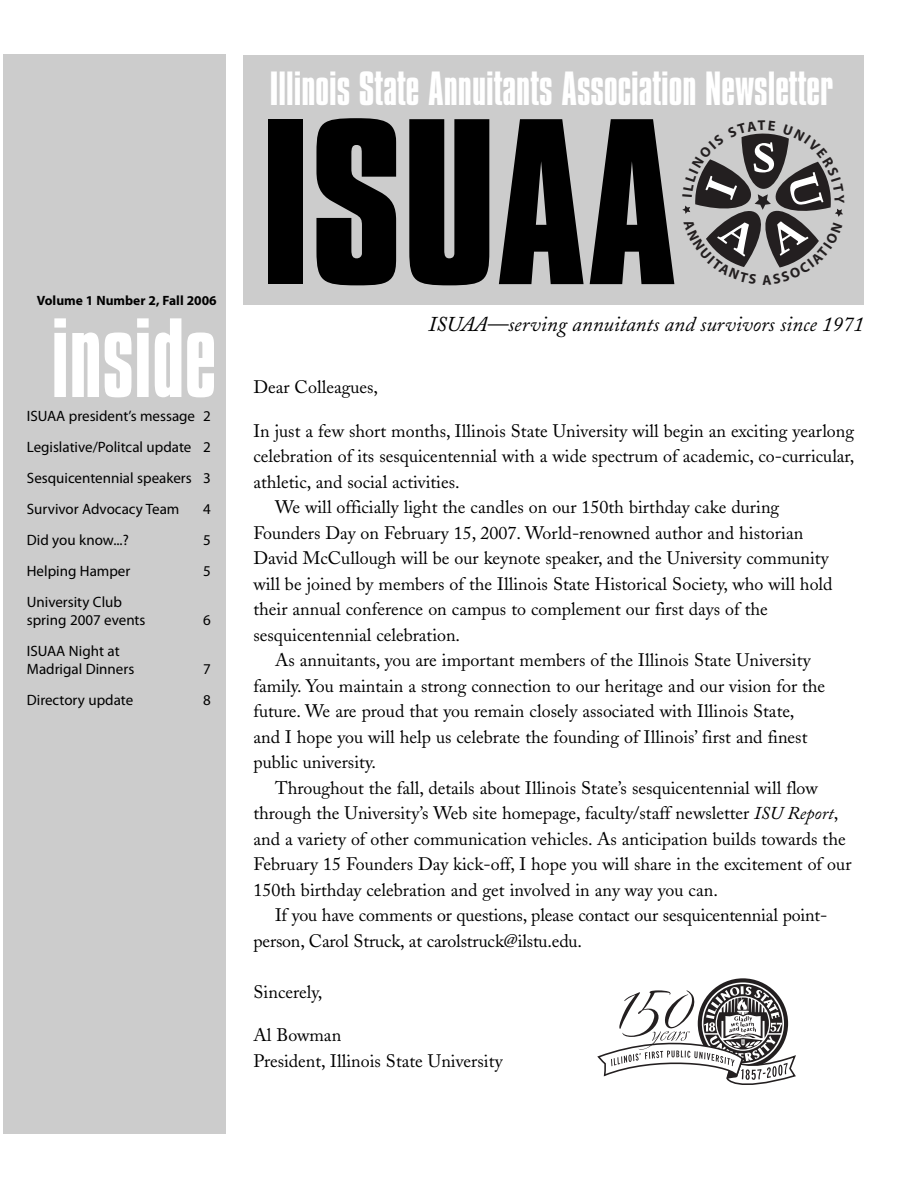
<style>
.page{position:relative;width:918px;height:1188px;background:#fff}
.page>*{position:absolute;margin:0;border:0;box-sizing:border-box;transform-origin:0 0}
.t1{font:700 203.1px "Compacta BT";color:#000}
.t2{font:96.9px "Compacta BT";color:#fff}
.t3{font:41.25px "Compacta BT";color:#fff}
.t4{font:italic 21px "Adobe Caslon";color:#000}
.t5{font:18px/25.5px "Adobe Caslon";color:#000}
.t6{font:15px/30.9px "Myriad Pro";color:#000}
.t7{font:700 13.5px "Myriad Pro";color:#000}
.s1{font-style:italic}
</style>
<div class="page">
<div style="left:3px;top:54px;width:223px;height:1080px;background:#ccc"></div>
<div style="left:243px;top:55px;width:621px;height:250px;background:#ccc"></div>
<svg style="left:597px;top:978px;width:199px;height:107px"></svg>
<svg style="left:682px;top:133px;width:161px;height:135px"></svg>
<p class="t7" style="left:37px;top:295px;width:181px">Volume 1 Number 2, Fall 2006</p>
<h2 class="t2" style="left:51px;top:318px;width:167px">inside</h2>
<p class="t6" style="left:27px;top:402px;width:185px;text-align:justify">ISUAA president’s message 2<br>Legislative/Politcal update 2<br>Sesquicentennial speakers 3<br>Survivor Advocacy Team</p>
<p class="t6" style="left:203px;top:495px;width:9px">4</p>
<p class="t6" style="left:27px;top:526px;width:103px">Did you know...?</p>
<p class="t6" style="left:203px;top:526px;width:9px">5</p>
<p class="t6" style="left:27px;top:557px;width:105px">Helping Hamper</p>
<p class="t6" style="left:203px;top:557px;width:9px">5</p>
<p class="t6" style="left:27px;top:594px;width:120px;line-height:18px">University Club spring 2007 events</p>
<p class="t6" style="left:203px;top:606px;width:9px">6</p>
<p class="t6" style="left:27px;top:643px;width:109px;line-height:18px">ISUAA Night at<br>Madrigal Dinners</p>
<p class="t6" style="left:203px;top:654px;width:9px">7</p>
<p class="t6" style="left:27px;top:685px;width:108px">Directory update</p>
<p class="t6" style="left:203px;top:685px;width:9px">8</p>
<h3 class="t3" style="left:270px;top:71px;width:565px">Illinois State Annuitants Association Newsletter</h3>
<h1 class="t1" style="left:260px;top:119px;width:419px">ISUAA</h1>
<p class="t4" style="left:428px;top:317px;width:437px">ISUAA—serving annuitants and survivors since 1971</p>
<p class="t5" style="left:254px;top:376px;width:126px">Dear Colleagues,</p>
<p class="t5" style="left:254px;top:420px;width:602px">In just a few short months, Illinois State University will begin an exciting yearlong</p>
<p class="t5" style="left:254px;top:445px;width:602px">celebration of its sesquicentennial with a wide spectrum of academic, co-curricular,</p>
<p class="t5" style="left:254px;top:471px;width:208px">athletic, and social activities.</p>
<p class="t5" style="left:275px;top:496px;width:506px">We will officially light the candles on our 150th birthday cake during</p>
<p class="t5" style="left:253px;top:522px;width:551px">Founders Day on February 15, 2007. World-renowned author and historian</p>
<p class="t5" style="left:253px;top:547px;width:577px">David McCullough will be our keynote speaker, and the University community</p>
<p class="t5" style="left:253px;top:573px;width:581px">will be joined by members of the Illinois State Historical Society, who will hold</p>
<p class="t5" style="left:253px;top:598px;width:516px">their annual conference on campus to complement our first days of the</p>
<p class="t5" style="left:253px;top:624px;width:208px">sesquicentennial celebration.</p>
<p class="t5" style="left:275px;top:649px;width:537px">As annuitants, you are important members of the Illinois State University</p>
<p class="t5" style="left:253px;top:675px;width:573px">family. You maintain a strong connection to our heritage and our vision for the</p>
<p class="t5" style="left:253px;top:700px;width:543px">future. We are proud that you remain closely associated with Illinois State,</p>
<p class="t5" style="left:253px;top:726px;width:555px">and I hope you will help us celebrate the founding of Illinois’ first and finest</p>
<p class="t5" style="left:253px;top:751px;width:124px">public university.</p>
<p class="t5" style="left:275px;top:777px;width:544px">Throughout the fall, details about Illinois State’s sesquicentennial will flow</p>
<p class="t5" style="left:253px;top:802px;width:586px">through the University’s Web site homepage, faculty/staff newsletter <span class="s1">ISU Report</span>,</p>
<p class="t5" style="left:253px;top:828px;width:594px">and a variety of other communication vehicles. As anticipation builds towards the</p>
<p class="t5" style="left:253px;top:853px;width:599px">February 15 Founders Day kick-off, I hope you will share in the excitement of our</p>
<p class="t5" style="left:253px;top:879px;width:466px">150th birthday celebration and get involved in any way you can.</p>
<p class="t5" style="left:275px;top:904px;width:554px">If you have comments or questions, please contact our sesquicentennial point-</p>
<p class="t5" style="left:253px;top:930px;width:330px">person, Carol Struck, at carolstruck@ilstu.edu.</p>
<p class="t5" style="left:253px;top:981px;width:70px">Sincerely,</p>
<p class="t5" style="left:253px;top:1024px;width:251px">Al Bowman<br>President, Illinois State University</p>
</div>
